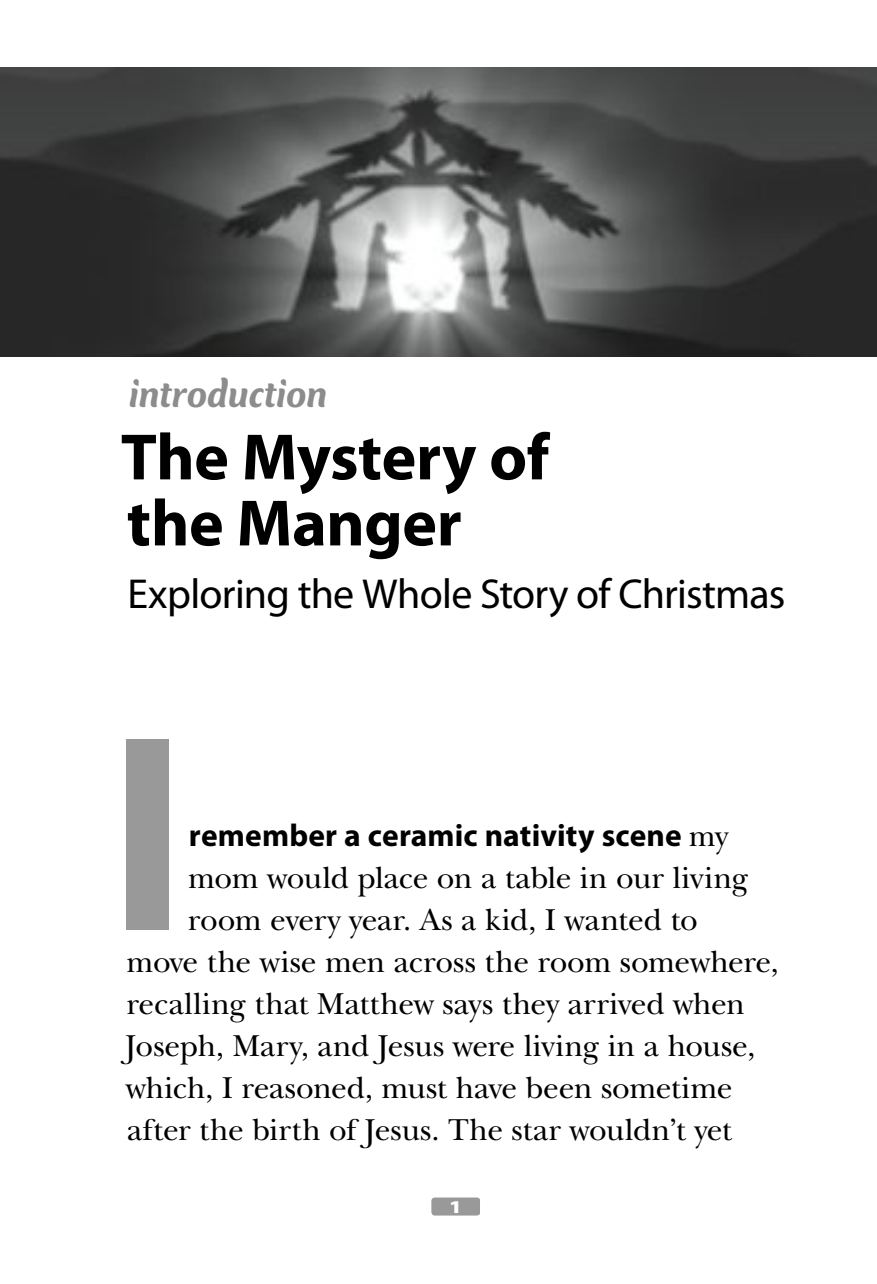
<style>
.page{position:relative;width:877px;height:1284px;background:#fff}
.page>*{position:absolute;margin:0;border:0;box-sizing:border-box;transform-origin:0 0}
.t1{font:700 282.6px "Myriad Pro";color:#999}
.t2{font:700 66px/66px "Myriad Pro";letter-spacing:-.01em;color:#000}
.t3{font:42px "Myriad Pro";letter-spacing:-.015em;color:#000}
.t4{font:italic 500 42px "CT Mercurius Std";letter-spacing:-.005em;color:#8c8c8c}
.t5{font:31.5px "New Baskerville Std";letter-spacing:-.015em;color:#000}
.t6{font:700 31.5px "Myriad Pro";letter-spacing:.005em;color:#000}
.t7{font:900 18px "Myriad Pro";color:#fff;scale:1.25 1}
.s1{font-family:"New Baskerville Std";font-weight:400}
</style>
<div class="page">
<div style="left:432px;top:1197px;width:48px;height:17px;background:#999;border-radius:3px"></div>
<img style="left:0;top:68px;width:877px;height:288px">
<h3 class="t4" style="left:129px;top:371px;width:200px">introduction</h3>
<h2 class="t2" style="left:121px;top:425px;width:430px">The Mystery of the Manger</h2>
<h3 class="t3" style="left:127px;top:571px;width:659px">Exploring the Whole Story of Christmas</h3>
<h1 class="t1" style="left:108px;top:676px;width:82px">I</h1>
<p class="t6" style="left:189px;top:817px;width:541px">remember a ceramic nativity scene <span class="s1">my</span></p>
<p class="t5" style="left:188px;top:858px;width:561px">mom would place on a table in our living</p>
<p class="t5" style="left:188px;top:900px;width:511px">room every year. As a kid, I wanted to</p>
<p class="t5" style="left:127px;top:942px;width:654px">move the wise men across the room somewhere,</p>
<p class="t5" style="left:126px;top:984px;width:620px">recalling that Matthew says they arrived when</p>
<p class="t5" style="left:126px;top:1026px;width:631px">Joseph, Mary, and Jesus were living in a house,</p>
<p class="t5" style="left:126px;top:1068px;width:608px">which, I reasoned, must have been sometime</p>
<p class="t5" style="left:127px;top:1110px;width:607px">after the birth of Jesus. The star wouldn’t yet</p>
<p class="t7" style="left:449px;top:1195px;width:12px">1</p>
</div>
